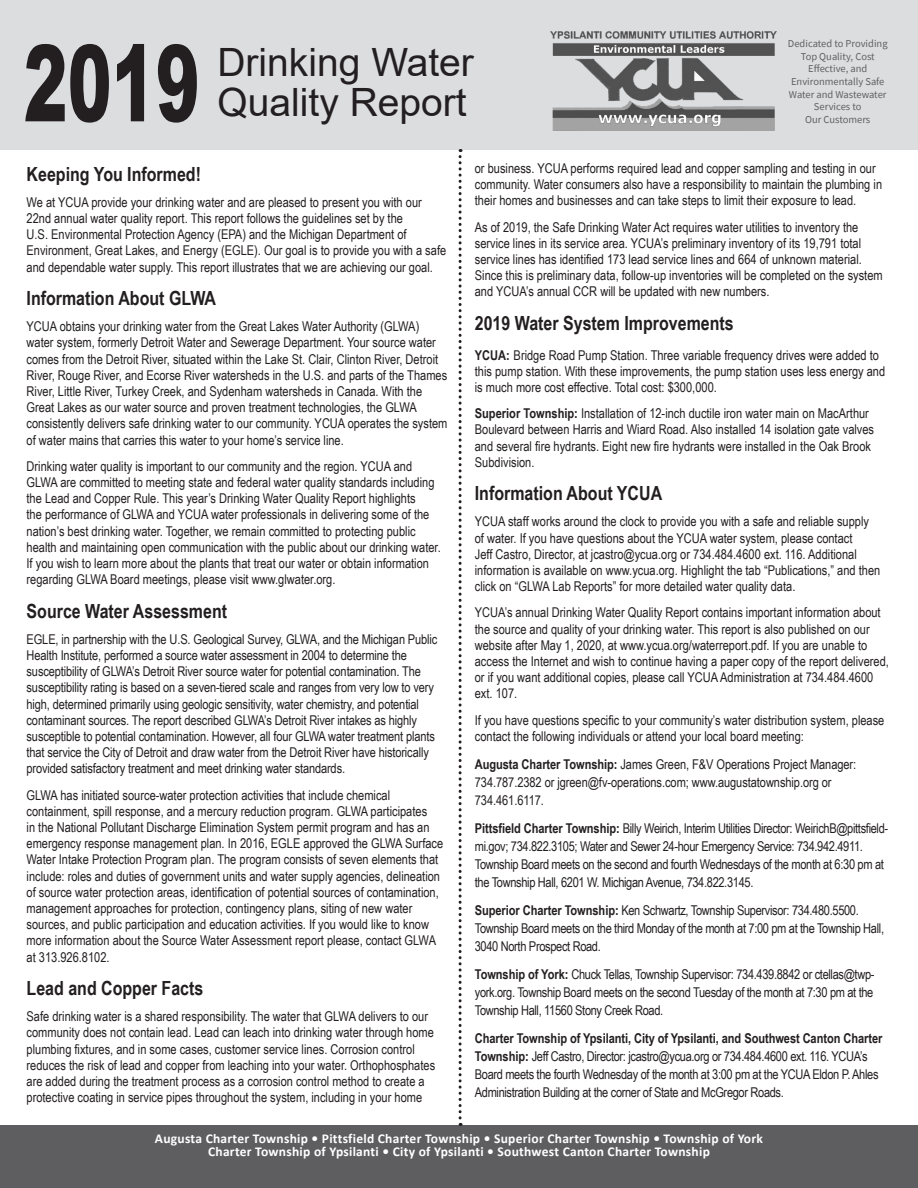
<style>
.page{position:relative;width:918px;height:1188px;background:#fff}
.page>*{position:absolute;margin:0;border:0;box-sizing:border-box;transform-origin:0 0}
.t1{font:900 106.2px "Arial";color:#231f20;scale:.62 1}
.t2{font:39px/40.5px "Arial";color:#231f20}
.t3{font:700 19.5px "Arial Narrow";color:#231f20}
.t4{font:13.5px/16.2px "Arial Narrow";color:#231f20}
.t5{font:13.5px/18px "Arial Narrow";letter-spacing:-.025em;color:#231f20}
.t6{font:700 13.5px/13.5px "Calibri";letter-spacing:.02em;color:#fff;text-align:center}
.t7{font:10.5px/12.6px "Source Sans Pro";color:#616164;text-align:center}
.s1{font-weight:700}
</style>
<div class="page">
<div style="left:0;top:0;width:918px;height:149px;background:#dcdddf"></div>
<div style="left:0;top:1126px;width:918px;height:62px;background:#5e5e61"></div>
<svg style="left:459px;top:149px;width:3px;height:977px"></svg>
<img style="left:550px;top:31px;width:226px;height:100px">
<p class="t1" style="left:24px;top:6px;width:286px">2019</p>
<p class="t2" style="left:218px;top:42px;width:258px">Drinking Water<br>Quality Report</p>
<p class="t7" style="left:788px;top:37px;width:101px">Dedicated to Providing<br>Top Quality, Cost<br>Effective, and<br>Environmentally Safe<br>Water and Wastewater<br>Services to<br>Our Customers</p>
<p class="t3" style="left:27px;top:159px;width:176px">Keeping You Informed!</p>
<p class="t4" style="left:27px;top:193px;width:421px">We at YCUA provide your drinking water and are pleased to present you with our 22nd annual water quality report. This report follows the guidelines set by the<br>U.S. Environmental Protection Agency (EPA) and the Michigan Department of Environment, Great Lakes, and Energy (EGLE). Our goal is to provide you with a safe and dependable water supply. This report illustrates that we are achieving our goal.</p>
<p class="t3" style="left:27px;top:283px;width:191px">Information About GLWA</p>
<p class="t4" style="left:27px;top:318px;width:422px">YCUA obtains your drinking water from the Great Lakes Water Authority (GLWA) water system, formerly Detroit Water and Sewerage Department. Your source water comes from the Detroit River, situated within the Lake St. Clair, Clinton River, Detroit River, Rouge River, and Ecorse River watersheds in the U.S. and parts of the Thames River, Little River, Turkey Creek, and Sydenham watersheds in Canada. With the Great Lakes as our water source and proven treatment technologies, the GLWA consistently delivers safe drinking water to our community. YCUA operates the system of water mains that carries this water to your home’s service line.</p>
<p class="t4" style="left:27px;top:457px;width:416px">Drinking water quality is important to our community and the region. YCUA and GLWA are committed to meeting state and federal water quality standards including the Lead and Copper Rule. This year’s Drinking Water Quality Report highlights<br>the performance of GLWA and YCUA water professionals in delivering some of the nation’s best drinking water. Together, we remain committed to protecting public health and maintaining open communication with the public about our drinking water.<br>If you wish to learn more about the plants that treat our water or obtain information regarding GLWA Board meetings, please visit www.glwater.org.</p>
<p class="t3" style="left:27px;top:596px;width:202px">Source Water Assessment</p>
<p class="t4" style="left:27px;top:630px;width:412px">EGLE, in partnership with the U.S. Geological Survey, GLWA, and the Michigan Public Health Institute, performed a source water assessment in 2004 to determine the susceptibility of GLWA’s Detroit River source water for potential contamination. The susceptibility rating is based on a seven-tiered scale and ranges from very low to very high, determined primarily using geologic sensitivity, water chemistry, and potential contaminant sources. The report described GLWA’s Detroit River intakes as highly susceptible to potential contamination. However, all four GLWA water treatment plants that service the City of Detroit and draw water from the Detroit River have historically provided satisfactory treatment and meet drinking water standards.</p>
<p class="t4" style="left:27px;top:786px;width:418px">GLWA has initiated source-water protection activities that include chemical containment, spill response, and a mercury reduction program. GLWA participates<br>in the National Pollutant Discharge Elimination System permit program and has an emergency response management plan. In 2016, EGLE approved the GLWA Surface Water Intake Protection Program plan. The program consists of seven elements that include: roles and duties of government units and water supply agencies, delineation of source water protection areas, identification of potential sources of contamination, management approaches for protection, contingency plans, siting of new water sources, and public participation and education activities. If you would like to know more information about the Source Water Assessment report please, contact GLWA at 313.926.8102.</p>
<p class="t3" style="left:27px;top:973px;width:178px">Lead and Copper Facts</p>
<p class="t4" style="left:27px;top:1008px;width:410px">Safe drinking water is a shared responsibility. The water that GLWA delivers to our community does not contain lead. Lead can leach into drinking water through home plumbing fixtures, and in some cases, customer service lines. Corrosion control reduces the risk of lead and copper from leaching into your water. Orthophosphates are added during the treatment process as a corrosion control method to create a protective coating in service pipes throughout the system, including in your home</p>
<p class="t4" style="left:475px;top:160px;width:409px">or business. YCUA performs required lead and copper sampling and testing in our community. Water consumers also have a responsibility to maintain the plumbing in their homes and businesses and can take steps to limit their exposure to lead.</p>
<p class="t4" style="left:475px;top:218px;width:409px">As of 2019, the Safe Drinking Water Act requires water utilities to inventory the service lines in its service area. YCUA’s preliminary inventory of its 19,791 total service lines has identified 173 lead service lines and 664 of unknown material.<br>Since this is preliminary data, follow-up inventories will be completed on the system and YCUA’s annual CCR will be updated with new numbers.</p>
<p class="t3" style="left:475px;top:308px;width:260px">2019 Water System Improvements</p>
<p class="t4" style="left:475px;top:346px;width:412px"><span class="s1">YCUA:</span> Bridge Road Pump Station. Three variable frequency drives were added to this pump station. With these improvements, the pump station uses less energy and is much more cost effective. Total cost: $300,000.</p>
<p class="t4" style="left:475px;top:405px;width:401px"><span class="s1">Superior Township:</span> Installation of 12-inch ductile iron water main on MacArthur Boulevard between Harris and Wiard Road. Also installed 14 isolation gate valves and several fire hydrants. Eight new fire hydrants were installed in the Oak Brook Subdivision.</p>
<p class="t3" style="left:475px;top:479px;width:189px">Information About YCUA</p>
<p class="t4" style="left:475px;top:513px;width:407px">YCUA staff works around the clock to provide you with a safe and reliable supply of water. If you have questions about the YCUA water system, please contact<br>Jeff Castro, Director, at jcastro@ycua.org or 734.484.4600 ext. 116. Additional information is available on www.ycua.org. Highlight the tab “Publications,” and then click on “GLWA Lab Reports” for more detailed water quality data.</p>
<p class="t4" style="left:475px;top:604px;width:416px">YCUA’s annual Drinking Water Quality Report contains important information about the source and quality of your drinking water. This report is also published on our website after May 1, 2020, at www.ycua.org/waterreport.pdf. If you are unable to access the Internet and wish to continue having a paper copy of the report delivered, or if you want additional copies, please call YCUA Administration at 734.484.4600 ext. 107.</p>
<p class="t4" style="left:475px;top:711px;width:411px">If you have questions specific to your community’s water distribution system, please contact the following individuals or attend your local board meeting:</p>
<p class="t4" style="left:475px;top:754px;width:383px;line-height:18px"><span class="s1">Augusta Charter Township:</span> James Green, F&amp;V Operations Project Manager:<br>734.787.2382 or jgreen@fv-operations.com; www.augustatownship.org or<br>734.461.6117.</p>
<p class="t5" style="left:475px;top:818px;width:415px"><span class="s1">Pittsfield Charter Township:</span> Billy Weirich, Interim Utilities Director: WeirichB@pittsfield&shy;mi.gov; 734.822.3105; Water and Sewer 24-hour Emergency Service: 734.942.4911.<br>Township Board meets on the second and fourth Wednesdays of the month at 6:30 pm at the Township Hall, 6201 W. Michigan Avenue, 734.822.3145.</p>
<p class="t5" style="left:475px;top:900px;width:411px"><span class="s1">Superior Charter Township:</span> Ken Schwartz, Township Supervisor: 734.480.5500.<br>Township Board meets on the third Monday of the month at 7:00 pm at the Township Hall,<br>3040 North Prospect Road.</p>
<p class="t4" style="left:475px;top:964px;width:401px;line-height:18px;text-align:justify"><span class="s1">Township of York:</span> Chuck Tellas, Township Supervisor: 734.439.8842 or ctellas@twp&shy;york.org. Township Board meets on the second Tuesday of the month at 7:30 pm at the Township Hall, 11560 Stony Creek Road.</p>
<p class="t5" style="left:475px;top:1028px;width:409px"><span class="s1">Charter Township of Ypsilanti, City of Ypsilanti, and Southwest Canton Charter Township:</span> Jeff Castro, Director: jcastro@ycua.org or 734.484.4600 ext. 116. YCUA’s Board meets the fourth Wednesday of the month at 3:00 pm at the YCUA Eldon P. Ahles Administration Building at the corner of State and McGregor Roads.</p>
<p class="t6" style="left:155px;top:1131px;width:610px">Augusta Charter Township • Pittsfield Charter Township • Superior Charter Township • Township of York<br>Charter Township of Ypsilanti • City of Ypsilanti • Southwest Canton Charter Township</p>
</div>
